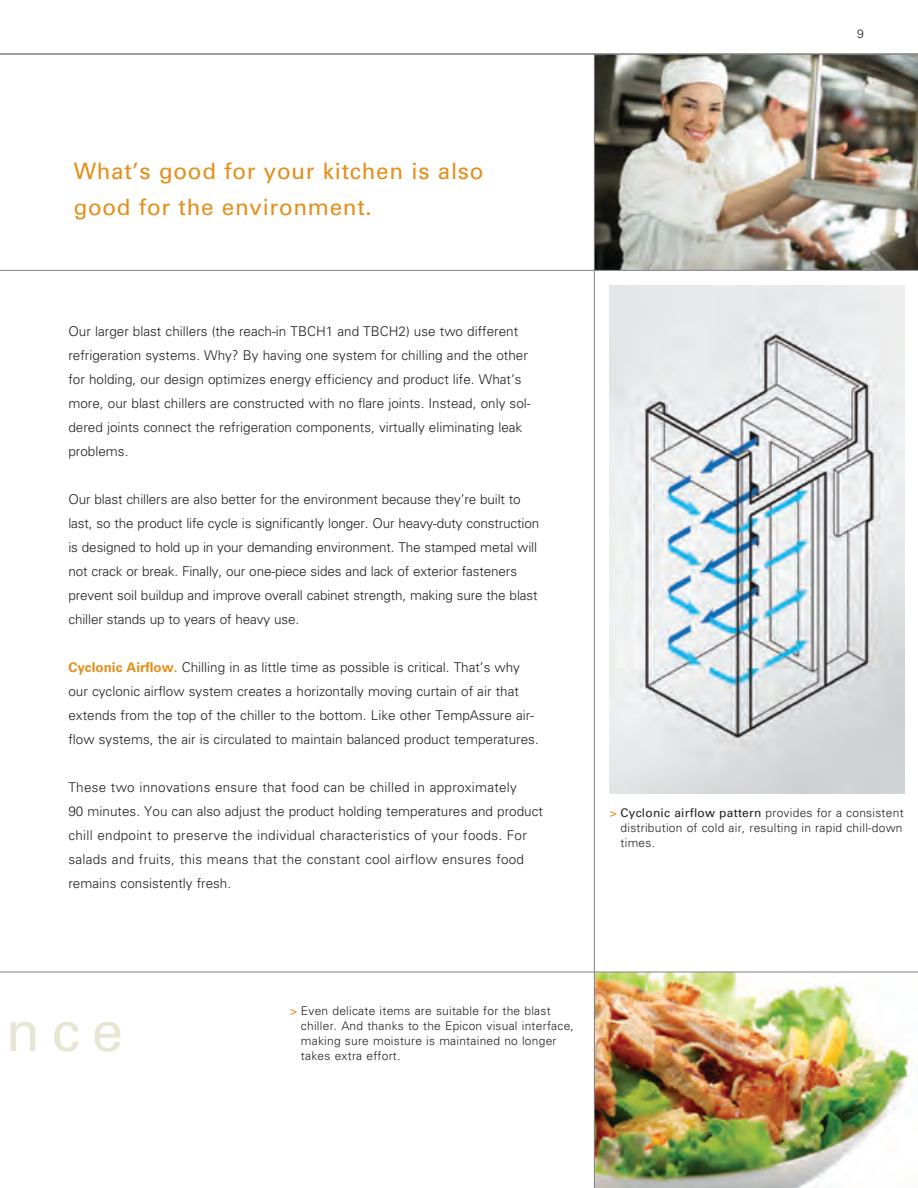
<style>
.page{position:relative;width:918px;height:1188px;background:#fff}
.page>*{position:absolute;margin:0;border:0;box-sizing:border-box;transform-origin:0 0}
.t1{font:57px "Univers";color:#e7e6d3}
.t2{font:22.5px/36px "Univers";letter-spacing:.03em;color:#e58e19}
.t3{font:300 13.5px/24px "Univers";color:#231f20}
.t4{font:300 13.5px/24px "Univers";letter-spacing:.02em;color:#231f20}
.t5{font:300 12px/15px "Univers";letter-spacing:.02em;color:#231f20;text-align:justify}
.s1{font-weight:700;color:#e58e19}
.s2{font-weight:400;color:#e58e19}
.s3{font-weight:400}
</style>
<div class="page">
<img style="left:595px;top:973px;width:323px;height:215px">
<img style="left:595px;top:55px;width:323px;height:215px">
<hr style="left:0;top:270px;width:918px;height:1px;background:#808083">
<hr style="left:0;top:972px;width:918px;height:1px;background:#808083">
<img style="left:610px;top:286px;width:294px;height:508px">
<hr style="left:594px;top:54px;width:1px;height:1134px;background:#808083">
<hr style="left:0;top:54px;width:918px;height:1px;background:#808083">
<p class="t5" style="left:857px;top:26px;width:8px">9</p>
<p class="t2" style="left:74px;top:153px;width:411px">What’s good for your kitchen is also good for the environment.</p>
<p class="t3" style="left:68px;top:319px;width:464px">Our larger blast chillers (the reach-in TBCH1 and TBCH2) use two different refrigeration systems. Why? By having one system for chilling and the other for holding, our design optimizes energy efficiency and product life. What’s more, our blast chillers are constructed with no flare joints. Instead, only sol&shy;dered joints connect the refrigeration components, virtually eliminating leak problems.</p>
<p class="t3" style="left:68px;top:487px;width:472px">Our blast chillers are also better for the environment because they’re built to last, so the product life cycle is significantly longer. Our heavy-duty construction is designed to hold up in your demanding environment. The stamped metal will not crack or break. Finally, our one-piece sides and lack of exterior fasteners prevent soil buildup and improve overall cabinet strength, making sure the blast chiller stands up to years of heavy use.</p>
<p class="t3" style="left:68px;top:655px;width:472px"><span class="s1">Cyclonic Airflow.</span> Chilling in as little time as possible is critical. That’s why our cyclonic airflow system creates a horizontally moving curtain of air that extends from the top of the chiller to the bottom. Like other TempAssure air&shy;flow systems, the air is circulated to maintain balanced product temperatures.</p>
<p class="t4" style="left:68px;top:775px;width:476px">These two innovations ensure that food can be chilled in approximately<br>90 minutes. You can also adjust the product holding temperatures and product chill endpoint to preserve the individual characteristics of your foods. For salads and fruits, this means that the constant cool airflow ensures food remains consistently fresh.</p>
<p class="t5" style="left:621px;top:805px;width:285px;text-indent:-11px"><span class="s2">&gt;</span> <span class="s3">Cyclonic airflow pattern</span> provides for a consistent distribution of cold air, resulting in rapid chill-down times.</p>
<h1 class="t1" style="left:5px;top:997px;width:119px">nce</h1>
<p class="t5" style="left:301px;top:1003px;width:275px;text-align:left;text-indent:-11px"><span class="s2">&gt;</span> Even delicate items are suitable for the blast chiller. And thanks to the Epicon visual interface, making sure moisture is maintained no longer</p>
<p class="t5" style="left:301px;top:1048px;width:101px">takes extra effort.</p>
</div>
